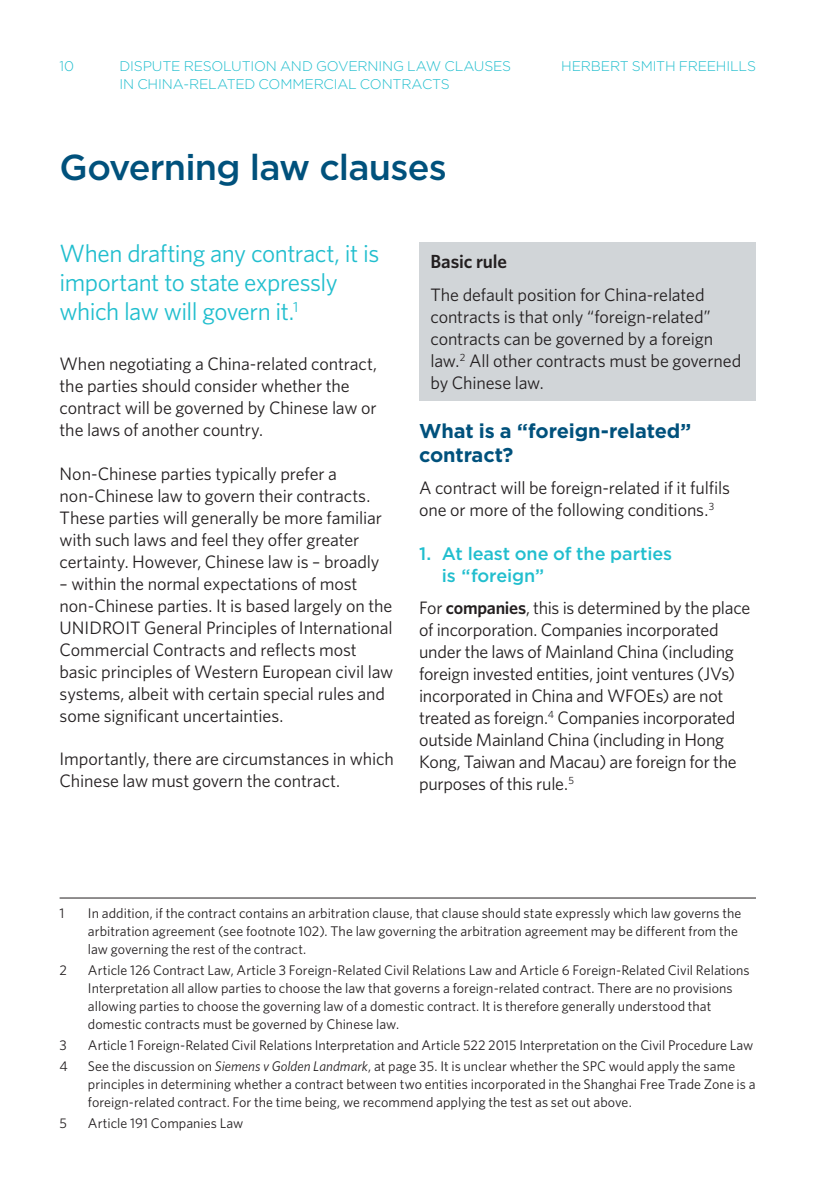
<style>
.page{position:relative;width:840px;height:1191px;background:#fff}
.page>*{position:absolute;margin:0;border:0;box-sizing:border-box;transform-origin:0 0}
.Page_Heading_TOC{font:500 36px "Gotham";letter-spacing:-.025em;color:#00517c}
.Introduction_paragra{font:25px/29px "Whitney";letter-spacing:-.02em;color:#21bece}
.Body_Header_1{font:700 20px/24px "Gotham";letter-spacing:-.01em;color:#00517c}
.Body_Header_3{font:600 19px "Whitney";letter-spacing:-.01em;color:#231f20}
.Body_Text{font:18px/22px "Whitney";letter-spacing:-.01em;color:#231f20}
.t1{font:500 18px/22px "Gotham";letter-spacing:-.01em;color:#21bece}
.t2{font:14px/18px "Whitney";color:#231f20}
.t3{font:300 14px "Gotham";letter-spacing:-.015em;color:#21bece}
.s1{font-weight:600}
.s2{font-style:italic}
</style>
<div class="page">
<div style="left:419px;top:242px;width:336px;height:158px;background:#d1d5d8"></div>
<hr style="left:60px;top:897px;width:695px;height:1px;background:#231f20">
<p class="t3" style="left:60px;top:57px;width:16px">10</p>
<p class="t3" style="left:119px;top:57px;width:393px">DISPUTE RESOLUTION AND GOVERNING LAW CLAUSES</p>
<p class="t3" style="left:561px;top:57px;width:196px">HERBERT SMITH FREEHILLS</p>
<p class="t3" style="left:119px;top:75px;width:331px">IN CHINA-RELATED COMMERCIAL CONTRACTS</p>
<p class="Page_Heading_TOC" style="left:60px;top:143px;width:388px">Governing law clauses</p>
<p class="Introduction_paragra" style="left:60px;top:238px;width:321px">When drafting any contract, it is important to state expressly which law will govern it.<sup>1</sup></p>
<p class="Body_Text" style="left:60px;top:352px;width:319px">When negotiating a China-related contract, the parties should consider whether the contract will be governed by Chinese law or the laws of another country.</p>
<p class="Body_Text" style="left:60px;top:462px;width:324px">Non-Chinese parties typically prefer a non-Chinese law to govern their contracts.<br>These parties will generally be more familiar with such laws and feel they offer greater certainty. However, Chinese law is – broadly</p>
<p class="Body_Text" style="left:60px;top:572px;width:335px">– within the normal expectations of most non-Chinese parties. It is based largely on the UNIDROIT General Principles of International Commercial Contracts and reflects most basic principles of Western European civil law systems, albeit with certain special rules and some significant uncertainties.</p>
<p class="Body_Text" style="left:60px;top:747px;width:335px">Importantly, there are circumstances in which<br>Chinese law must govern the contract.</p>
<p class="Body_Header_3" style="left:430px;top:249px;width:78px">Basic rule</p>
<p class="Body_Text" style="left:430px;top:283px;width:312px">The default position for China-related contracts is that only “foreign-related” contracts can be governed by a foreign law. <sup>2</sup> All other contracts must be governed by Chinese law.</p>
<p class="Body_Header_1" style="left:419px;top:418px;width:273px">What is a “foreign-related” contract?</p>
<p class="Body_Text" style="left:419px;top:476px;width:312px">A contract will be foreign-related if it fulfils one or more of the following conditions. <sup>3</sup></p>
<p class="t1" style="left:441px;top:542px;width:232px;text-indent:-23px">1. At least one of the parties is “foreign”</p>
<p class="Body_Text" style="left:419px;top:596px;width:332px">For <span class="s1">companies</span>, this is determined by the place of incorporation. Companies incorporated under the laws of Mainland China (including foreign invested entities, joint ventures (JVs) incorporated in China and WFOEs) are not treated as foreign. <sup>4</sup> Companies incorporated outside Mainland China (including in Hong Kong, Taiwan and Macau) are foreign for the purposes of this rule. <sup>5</sup></p>
<p class="t2" style="left:60px;top:904px;width:6px">1</p>
<p class="t2" style="left:88px;top:904px;width:654px">In addition, if the contract contains an arbitration clause, that clause should state expressly which law governs the arbitration agreement (see footnote 102). The law governing the arbitration agreement may be different from the law governing the rest of the contract.</p>
<p class="t2" style="left:60px;top:961px;width:9px">2</p>
<p class="t2" style="left:88px;top:961px;width:662px">Article 126 Contract Law, Article 3 Foreign-Related Civil Relations Law and Article 6 Foreign-Related Civil Relations Interpretation all allow parties to choose the law that governs a foreign-related contract. There are no provisions allowing parties to choose the governing law of a domestic contract. It is therefore generally understood that domestic contracts must be governed by Chinese law.</p>
<p class="t2" style="left:60px;top:1035px;width:9px">3</p>
<p class="t2" style="left:88px;top:1035px;width:666px">Article 1 Foreign-Related Civil Relations Interpretation and Article 522 2015 Interpretation on the Civil Procedure Law</p>
<p class="t2" style="left:60px;top:1056px;width:10px">4</p>
<p class="t2" style="left:88px;top:1056px;width:668px">See the discussion on <span class="s2">Siemens v Golden Landmark</span>, at page 35. It is unclear whether the SPC would apply the same principles in determining whether a contract between two entities incorporated in the Shanghai Free Trade Zone is a foreign-related contract. For the time being, we recommend applying the test as set out above.</p>
<p class="t2" style="left:60px;top:1113px;width:9px">5</p>
<p class="t2" style="left:88px;top:1113px;width:157px">Article 191 Companies Law</p>
</div>
